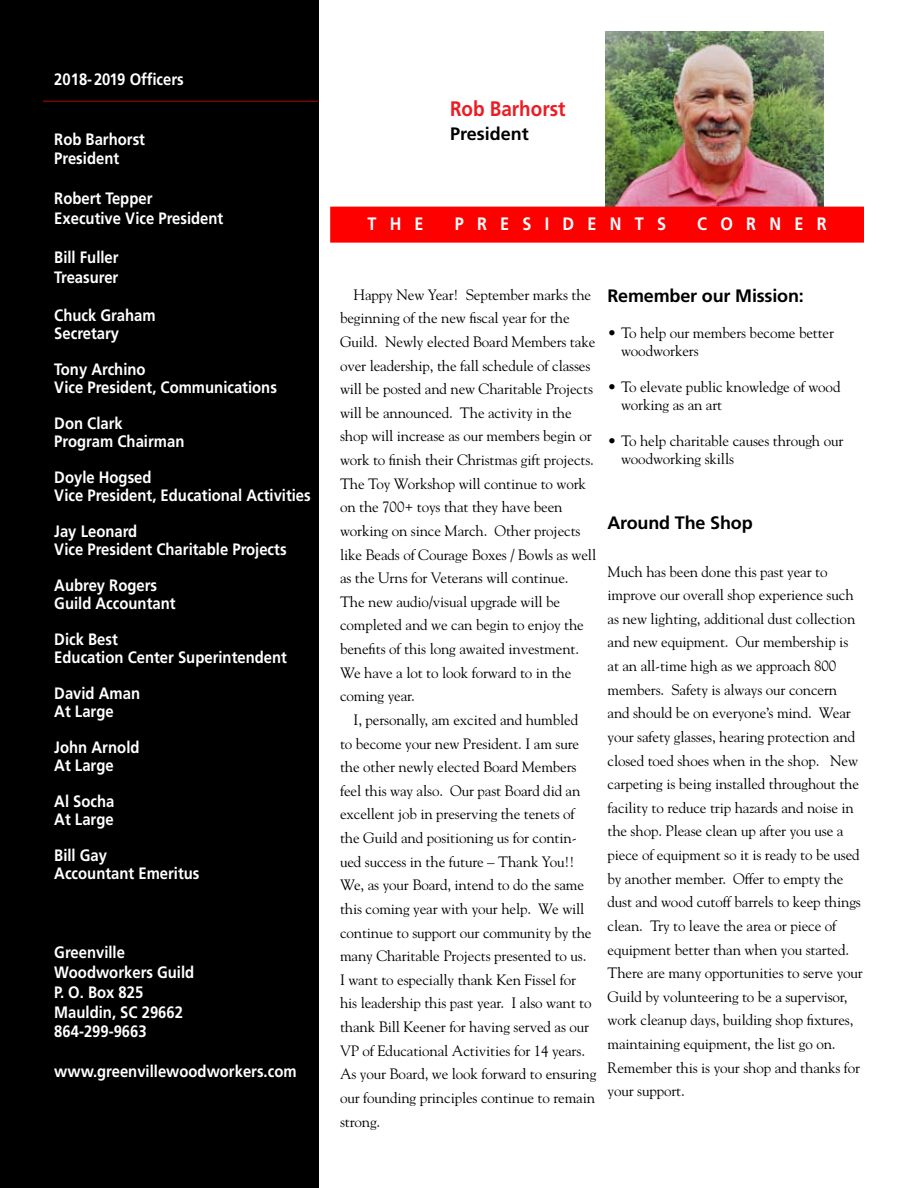
<style>
.page{position:relative;width:918px;height:1188px;background:#fff}
.page>*{position:absolute;margin:0;border:0;box-sizing:border-box;transform-origin:0 0}
.t1{font:700 21px "Frutiger LT Std";color:#ed1c24;scale:.9 1}
.t2{font:700 18px "Frutiger LT Std";letter-spacing:-.01em;color:#000}
.t3{font:700 18px "Frutiger LT Std";letter-spacing:.82em;color:#fff;scale:.9 1}
.t4{font:700 16.5px/18px "Frutiger LT Std";color:#fff;scale:.9 1}
.t5{font:15px/23.7px "Goudy Std";letter-spacing:-.01em;color:#000}
</style>
<div class="page">
<img style="left:606px;top:31px;width:218px;height:176px">
<div style="left:330px;top:207px;width:534px;height:36px;background:#f00"></div>
<div style="left:0;top:0;width:318px;height:1187px;background:#000"></div>
<hr style="left:43px;top:100px;width:275px;height:2px;background:#790607">
<p class="t4" style="left:54px;top:70px;width:145px">2018- 2019 Officers</p>
<p class="t4" style="left:54px;top:129px;width:102px;line-height:19.8px">Rob Barhorst<br>President</p>
<p class="t4" style="left:54px;top:188px;width:189px;line-height:19.8px">Robert Tepper<br>Executive Vice President</p>
<p class="t4" style="left:54px;top:248px;width:73px;line-height:19.8px">Bill Fuller<br>Treasurer</p>
<p class="t4" style="left:54px;top:306px;width:114px">Chuck Graham<br>Secretary</p>
<p class="t4" style="left:54px;top:360px;width:249px">Tony Archino<br>Vice President, Communications</p>
<p class="t4" style="left:54px;top:414px;width:146px">Don Clark<br>Program Chairman</p>
<p class="t4" style="left:54px;top:468px;width:287px">Doyle Hogsed<br>Vice President, Educational Activities</p>
<p class="t4" style="left:54px;top:522px;width:260px">Jay Leonard<br>Vice President Charitable Projects</p>
<p class="t4" style="left:54px;top:576px;width:136px">Aubrey Rogers<br>Guild Accountant</p>
<p class="t4" style="left:54px;top:630px;width:260px">Dick Best<br>Education Center Superintendent</p>
<p class="t4" style="left:54px;top:684px;width:97px">David Aman<br>At Large</p>
<p class="t4" style="left:54px;top:738px;width:96px">John Arnold<br>At Large</p>
<p class="t4" style="left:54px;top:792px;width:68px">Al Socha<br>At Large</p>
<p class="t4" style="left:54px;top:846px;width:163px">Bill Gay<br>Accountant Emeritus</p>
<p class="t4" style="left:54px;top:943px;width:157px;line-height:19.8px">Greenville<br>Woodworkers Guild<br>P. O. Box 825<br>Mauldin, SC 29662<br>864-299-9663</p>
<p class="t4" style="left:54px;top:1062px;width:271px">www.greenvillewoodworkers.com</p>
<h1 class="t1" style="left:450px;top:97px;width:130px">Rob Barhorst</h1>
<p class="t2" style="left:450px;top:123px;width:80px">President</p>
<p class="t3" style="left:367px;top:214px;width:64px">THE</p>
<p class="t3" style="left:455px;top:214px;width:236px">PRESIDENTS</p>
<p class="t3" style="left:697px;top:214px;width:145px">CORNER</p>
<p class="t5" style="left:340px;top:283px;width:258px;text-indent:14px">Happy New Year! September marks the beginning of the new fiscal year for the Guild. Newly elected Board Members take over leadership, the fall schedule of classes will be posted and new Charitable Projects will be announced. The activity in the shop will increase as our members begin or work to finish their Christmas gift projects.<br>The Toy Workshop will continue to work on the 700+ toys that they have been working on since March. Other projects like Beads of Courage Boxes / Bowls as well as the Urns for Veterans will continue.<br>The new audio/visual upgrade will be completed and we can begin to enjoy the benefits of this long awaited investment.<br>We have a lot to look forward to in the coming year.</p>
<p class="t5" style="left:340px;top:708px;width:258px;text-indent:14px">I, personally, am excited and humbled<br>to become your new President. I am sure the other newly elected Board Members feel this way also. Our past Board did an excellent job in preserving the tenets of the Guild and positioning us for contin&shy;ued success in the future – Thank You!!<br>We, as your Board, intend to do the same this coming year with your help. We will continue to support our community by the many Charitable Projects presented to us.<br>I want to especially thank Ken Fissel for his leadership this past year. I also want to thank Bill Keener for having served as our VP of Educational Activities for 14 years.<br>As your Board, we look forward to ensuring our founding principles continue to remain strong.</p>
<p class="t2" style="left:608px;top:285px;width:198px">Remember our Mission:</p>
<p class="t5" style="left:621px;top:324px;width:215px;line-height:18px;text-indent:-14px">• To help our members become better woodworkers</p>
<p class="t5" style="left:621px;top:378px;width:221px;line-height:18px;text-indent:-14px">• To elevate public knowledge of wood working as an art</p>
<p class="t5" style="left:621px;top:432px;width:224px;line-height:18px;text-indent:-14px">• To help charitable causes through our woodworking skills</p>
<p class="t2" style="left:608px;top:512px;width:147px">Around The Shop</p>
<p class="t5" style="left:608px;top:559px;width:257px">Much has been done this past year to improve our overall shop experience such as new lighting, additional dust collection and new equipment. Our membership is at an all-time high as we approach 800 members. Safety is always our concern and should be on everyone’s mind. Wear your safety glasses, hearing protection and closed toed shoes when in the shop. New carpeting is being installed throughout the facility to reduce trip hazards and noise in the shop. Please clean up after you use a piece of equipment so it is ready to be used by another member. Offer to empty the dust and wood cutoff barrels to keep things clean. Try to leave the area or piece of equipment better than when you started.<br>There are many opportunities to serve your Guild by volunteering to be a supervisor, work cleanup days, building shop fixtures, maintaining equipment, the list go on.<br>Remember this is your shop and thanks for your support.</p>
</div>
